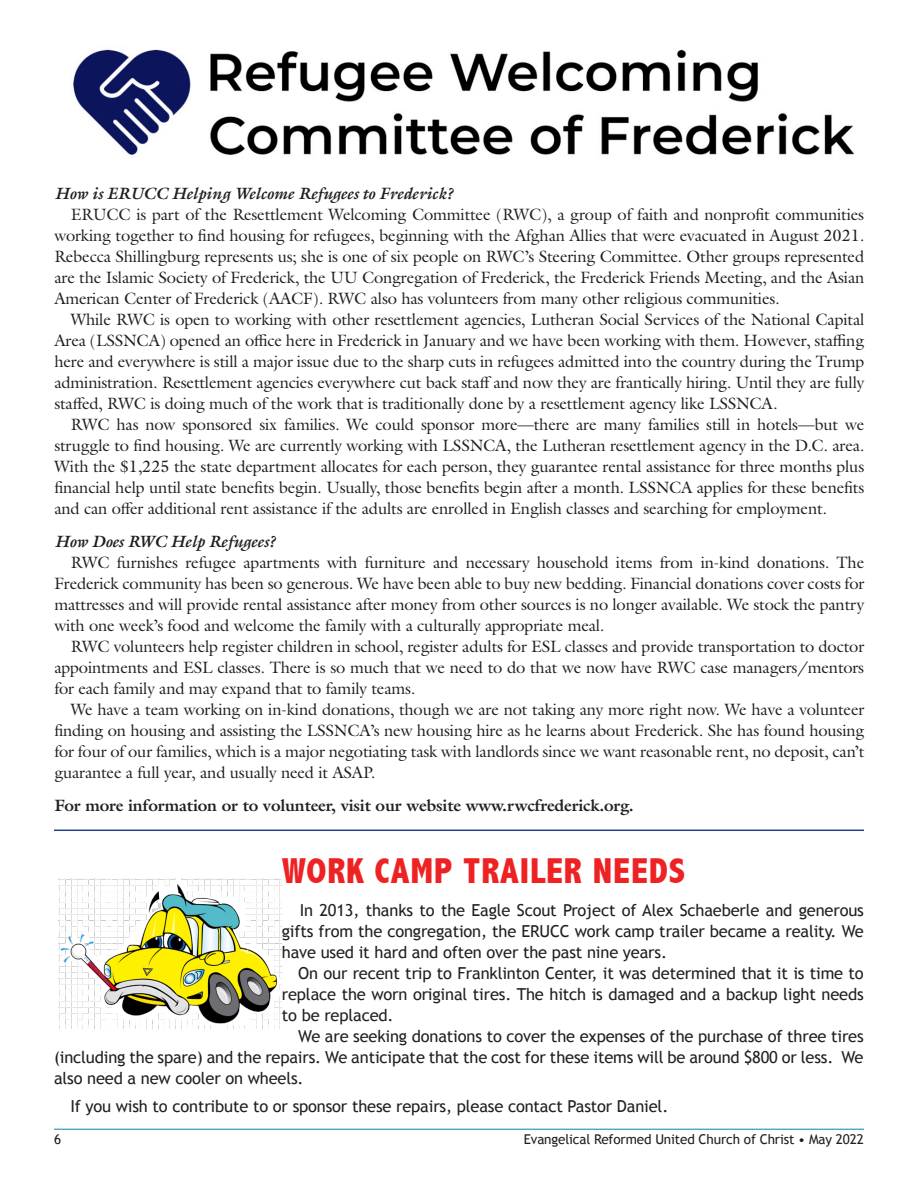
<style>
.page{position:relative;width:918px;height:1188px;background:#fff}
.page>*{position:absolute;margin:0;border:0;box-sizing:border-box;transform-origin:0 0}
.t1{font:800 condensed 36px "Abadi";letter-spacing:.025em;color:#ee2223}
.t2{font:16.5px/21px "Galliard Pro";letter-spacing:-.01em;color:#231f20;text-align:justify}
.t3{font:16.5px/21px "Trebuchet MS";letter-spacing:-.01em;color:#231f20;text-align:justify}
.t4{font:700 16.5px "Galliard Pro";letter-spacing:-.01em;color:#231f20}
.t5{font:italic 700 16.5px "Galliard Pro";letter-spacing:-.01em;color:#231f20}
.t6{font:13.5px "Trebuchet MS";letter-spacing:-.01em;color:#231f20}
</style>
<div class="page">
<hr style="left:54px;top:1129px;width:810px;height:1px;background:#137ea9">
<img style="left:73px;top:49px;width:781px;height:106px">
<img style="left:58px;top:878px;width:224px;height:150px">
<hr style="left:54px;top:830px;width:810px;height:1px;background:#253f8e">
<p class="t5" style="left:54px;top:183px;width:400px">How is ERUCC Helping Welcome Refugees to Frederick?</p>
<p class="t2" style="left:54px;top:203px;width:812px;text-indent:16px">ERUCC is part of the Resettlement Welcoming Committee (RWC), a group of faith and nonprofit communities working together to find housing for refugees, beginning with the Afghan Allies that were evacuated in August 2021.<br>Rebecca Shillingburg represents us; she is one of six people on RWC’s Steering Committee. Other groups represented are the Islamic Society of Frederick, the UU Congregation of Frederick, the Frederick Friends Meeting, and the Asian American Center of Frederick (AACF). RWC also has volunteers from many other religious communities.</p>
<p class="t2" style="left:54px;top:308px;width:812px;text-indent:16px">While RWC is open to working with other resettlement agencies, Lutheran Social Services of the National Capital Area (LSSNCA) opened an office here in Frederick in January and we have been working with them. However, staffing here and everywhere is still a major issue due to the sharp cuts in refugees admitted into the country during the Trump administration. Resettlement agencies everywhere cut back staff and now they are frantically hiring. Until they are fully staffed, RWC is doing much of the work that is traditionally done by a resettlement agency like LSSNCA.</p>
<p class="t2" style="left:54px;top:413px;width:812px;text-indent:16px">RWC has now sponsored six families. We could sponsor more—there are many families still in hotels—but we struggle to find housing. We are currently working with LSSNCA, the Lutheran resettlement agency in the D.C. area.<br>With the $1,225 the state department allocates for each person, they guarantee rental assistance for three months plus financial help until state benefits begin. Usually, those benefits begin after a month. LSSNCA applies for these benefits and can offer additional rent assistance if the adults are enrolled in English classes and searching for employment.</p>
<p class="t5" style="left:54px;top:531px;width:222px">How Does RWC Help Refugees?</p>
<p class="t2" style="left:54px;top:551px;width:812px;text-indent:16px">RWC furnishes refugee apartments with furniture and necessary household items from in-kind donations. The Frederick community has been so generous. We have been able to buy new bedding. Financial donations cover costs for mattresses and will provide rental assistance after money from other sources is no longer available. We stock the pantry with one week’s food and welcome the family with a culturally appropriate meal.</p>
<p class="t2" style="left:54px;top:635px;width:811px;text-indent:16px">RWC volunteers help register children in school, register adults for ESL classes and provide transportation to doctor appointments and ESL classes. There is so much that we need to do that we now have RWC case managers/mentors for each family and may expand that to family teams.</p>
<p class="t2" style="left:54px;top:698px;width:812px;text-indent:16px">We have a team working on in-kind donations, though we are not taking any more right now. We have a volunteer finding on housing and assisting the LSSNCA’s new housing hire as he learns about Frederick. She has found housing for four of our families, which is a major negotiating task with landlords since we want reasonable rent, no deposit, can’t guarantee a full year, and usually need it ASAP.</p>
<p class="t4" style="left:54px;top:794px;width:581px">For more information or to volunteer, visit our website www.rwcfrederick.org.</p>
<p class="t1" style="left:282px;top:850px;width:405px">WORK CAMP TRAILER NEEDS</p>
<p class="t3" style="left:282px;top:900px;width:584px;text-indent:18px">In 2013, thanks to the Eagle Scout Project of Alex Schaeberle and generous gifts from the congregation, the ERUCC work camp trailer became a reality. We have used it hard and often over the past nine years.</p>
<p class="t3" style="left:282px;top:963px;width:583px;text-indent:16px">On our recent trip to Franklinton Center, it was determined that it is time to replace the worn original tires. The hitch is damaged and a backup light needs to be replaced.</p>
<p class="t3" style="left:54px;top:1026px;width:811px;text-indent:244px">We are seeking donations to cover the expenses of the purchase of three tires (including the spare) and the repairs. We anticipate that the cost for these items will be around $800 or less. We also need a new cooler on wheels.</p>
<p class="t3" style="left:70px;top:1096px;width:600px">If you wish to contribute to or sponsor these repairs, please contact Pastor Daniel.</p>
<p class="t6" style="left:54px;top:1131px;width:9px">6</p>
<p class="t6" style="left:524px;top:1131px;width:342px">Evangelical Reformed United Church of Christ • May 2022</p>
</div>
